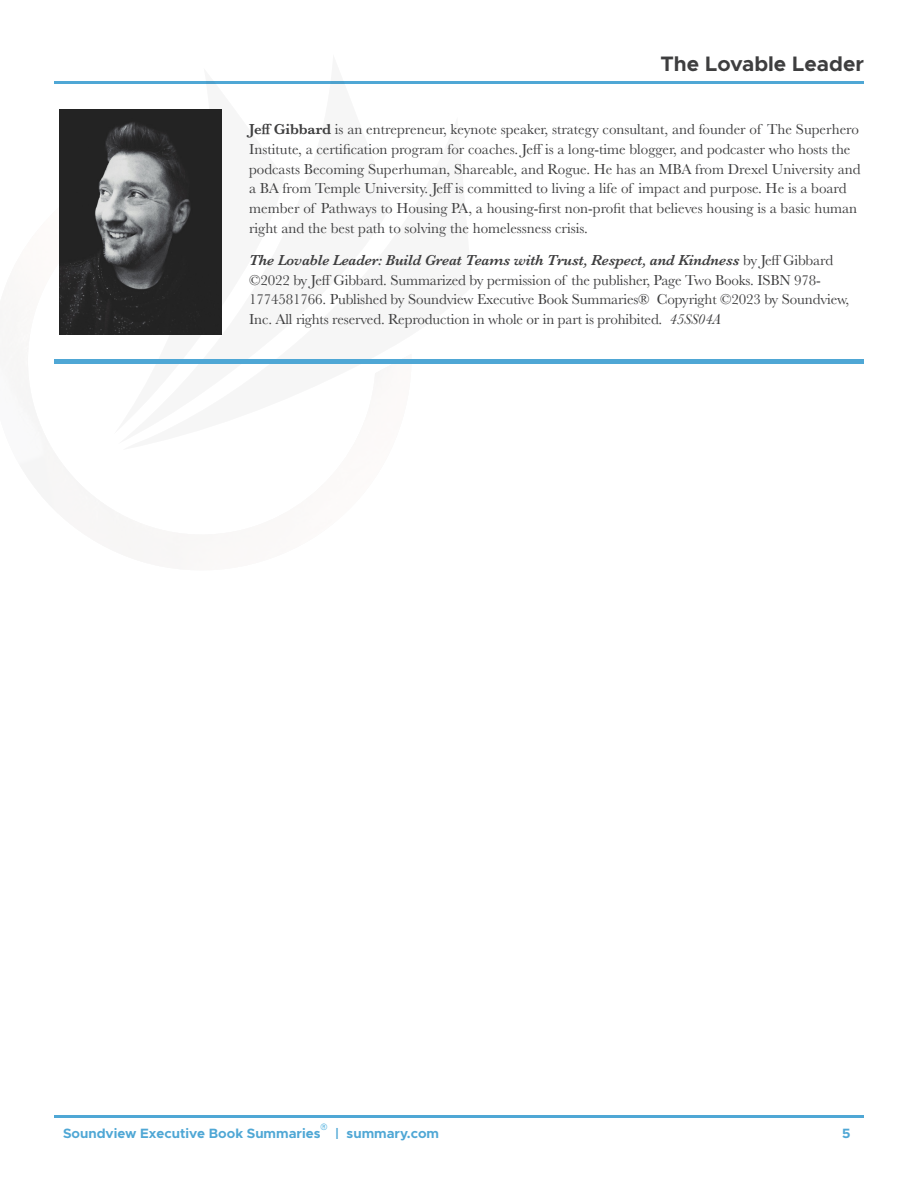
<style>
.page{position:relative;width:918px;height:1188px;background:#fff}
.page>*{position:absolute;margin:0;border:0;box-sizing:border-box;transform-origin:0 0}
.t1{font:700 21px "Metropolis";color:#3e3e3f}
.Author_Box{font:15px/19.8px "Baskerville";color:#3e3e3f}
.t2{font:700 13.5px "Metropolis";color:#4fa7d5}
.t3{font:300 condensed 8.7px "Univers LT Std";color:#36a5da}
.s1{font-weight:600}
.s2{font-weight:600;font-style:italic}
.s3{font-style:italic}
</style>
<div class="page">
<hr style="left:54px;top:1115px;width:810px;height:3px;background:#4fa7d5">
<hr style="left:54px;top:81px;width:810px;height:3px;background:#4fa7d5">
<svg style="left:114px;top:109px;width:171px;height:251px;fill:#f6f6f6"></svg>
<img style="left:59px;top:109px;width:162px;height:225px">
<hr style="left:54px;top:360px;width:810px;height:4px;background:#4fa7d5">
<h1 class="t1" style="left:661px;top:50px;width:205px">The Lovable Leader</h1>
<p class="Author_Box" style="left:249px;top:119px;width:613px"><span class="s1">Jeff Gibbard</span> is an entrepreneur, keynote speaker, strategy consultant, and founder of The Superhero Institute, a certification program for coaches. Jeff is a long-time blogger, and podcaster who hosts the podcasts Becoming Superhuman, Shareable, and Rogue. He has an MBA from Drexel University and a BA from Temple University. Jeff is committed to living a life of impact and purpose. He is a board member of Pathways to Housing PA, a housing-first non-profit that believes housing is a basic human right and the best path to solving the homelessness crisis.</p>
<p class="Author_Box" style="left:249px;top:250px;width:602px"><span class="s2">The Lovable Leader: Build Great Teams with Trust, Respect, and Kindness</span> by Jeff Gibbard ©2022 by Jeff Gibbard. Summarized by permission of the publisher, Page Two Books. ISBN 978- 1774581766. Published by Soundview Executive Book Summaries® Copyright ©2023 by Soundview, Inc. All rights reserved. Reproduction in whole or in part is prohibited. <span class="s3">45SS04A</span></p>
<p class="t3" style="left:321px;top:1121px;width:8px">®</p>
<p class="t2" style="left:63px;top:1124px;width:259px">Soundview Executive Book Summaries</p>
<p class="t2" style="left:842px;top:1124px;width:10px">5</p>
<p class="t2" style="left:335px;top:1124px;width:106px">| summary.com</p>
</div>
